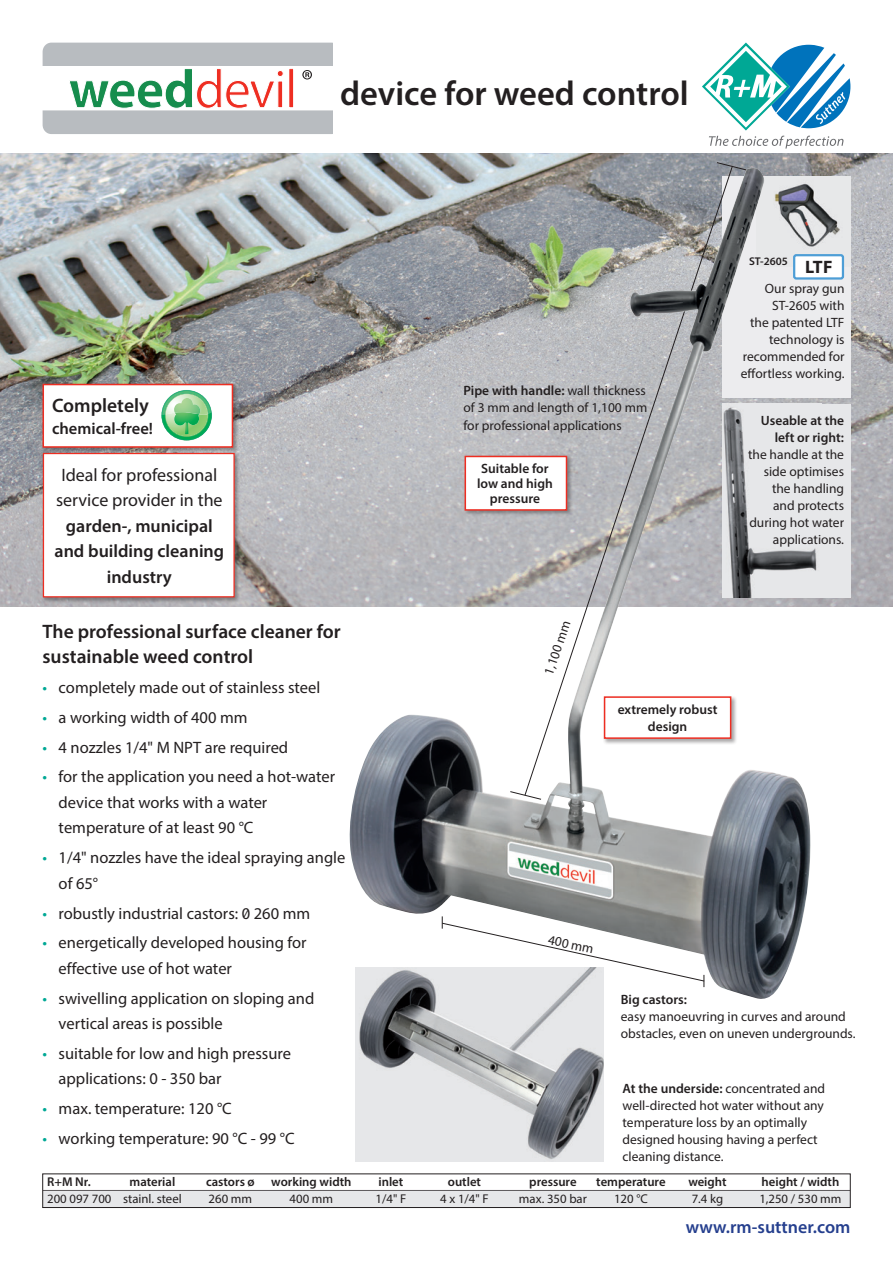
<style>
.page{position:relative;width:893px;height:1263px;background:#fff}
.page>*{position:absolute;margin:0;border:0;box-sizing:border-box;transform-origin:0 0}
.t1{font:600 34.5px "Myriad Pro";color:#231f20}
.t2{font:600 19.5px/25.5px "Myriad Pro";color:#231f20}
.t3{font:600 18px/25.5px "Myriad Pro";color:#231f20;text-align:center}
.t4{font:18px/25.5px "Myriad Pro";color:#231f20}
.t5{font:600 18px "Myriad Pro";color:#253f8e}
.t6{font:700 18px "Myriad Pro";color:#231f20}
.t7{font:16.5px/25.5px "Myriad Pro";color:#231f20}
.t8{font:600 16.5px "Myriad Pro";color:#231f20}
.t9{font:13.5px/17px "Myriad Pro";color:#231f20}
.t10{font:600 13.5px/17px "Myriad Pro";color:#231f20;text-align:center}
.t11{font:600 12.75px "Myriad Pro";color:#231f20}
.t12{font:12.75px "Myriad Pro";color:#231f20}
.t13{font:600 11.25px "Myriad Pro";color:#231f20}
.s1{font-weight:600}
.s2{color:#00a895}
</style>
<div class="page">
<img style="left:0;top:153px;width:893px;height:453px">
<svg style="left:716px;top:162px;width:135px;height:236px;background:#d6d7da"></svg>
<svg style="left:42px;top:42px;width:291px;height:92px"></svg>
<svg style="left:702px;top:43px;width:148px;height:106px"></svg>
<hr style="left:43px;top:1190px;width:807px;height:1px;background:#231f20">
<div style="left:43px;top:1191px;width:807px;height:17px;background:#e6e7e9"></div>
<div style="left:43px;top:1174px;width:807px;height:34px;border:1px solid #231f20"></div>
<img style="left:343px;top:168px;width:469px;height:831px">
<div style="left:42px;top:383px;width:197px;height:70px;background:#231f20;opacity:.4"></div>
<div style="left:43px;top:384px;width:190px;height:64px;background:#fff;border:2px solid #ee2e22"></div>
<svg style="left:161px;top:390px;width:51px;height:51px"></svg>
<div style="left:42px;top:452px;width:199px;height:151px;background:#231f20;opacity:.4"></div>
<div style="left:43px;top:453px;width:192px;height:144px;background:#fff;border:1px solid #ee2e22"></div>
<div style="left:722px;top:404px;width:129px;height:194px;background:#e6e7e9"></div>
<img style="left:723px;top:407px;width:94px;height:191px">
<img style="left:355px;top:967px;width:249px;height:194px">
<h1 class="t1" style="left:340px;top:71px;width:350px">device for weed control</h1>
<p class="t2" style="left:52px;top:393px;width:98px">Completely</p>
<p class="t8" style="left:52px;top:418px;width:102px">chemical-free!</p>
<p class="t4" style="left:56px;top:461px;width:168px">Ideal for professional service provider in the</p>
<p class="t3" style="left:55px;top:512px;width:171px">garden-, municipal and building cleaning industry</p>
<p class="t2" style="left:43px;top:618px;width:300px">The professional surface cleaner for sustainable weed control</p>
<p class="t9" style="left:463px;top:382px;width:185px;text-align:justify"><span class="s1">Pipe with handle:</span> wall thickness of 3 mm and length of 1,100 mm for professional applications</p>
<p class="t10" style="left:477px;top:460px;width:77px;line-height:15px">Suitable for low and high pressure</p>
<p class="t9" style="left:540px;top:671px;width:57px;rotate:-71deg">1,100 mm</p>
<p class="t13" style="left:749px;top:254px;width:40px">ST-2605</p>
<p class="t6" style="left:805px;top:255px;width:29px">LTF</p>
<p class="t9" style="left:741px;top:280px;width:105px;text-align:right">Our spray gun<br>ST-2605 with<br>the patented LTF technology is recommended for effortless working.</p>
<p class="t10" style="left:761px;top:412px;width:85px;text-align:right">Useable at the left or right:</p>
<p class="t9" style="left:748px;top:446px;width:98px;text-align:right">the handle at the side optimises the handling and protects during hot water applications.</p>
<p class="t7" style="left:43px;top:675px;width:279px"><span class="s2">•</span> completely made out of stainless steel</p>
<p class="t7" style="left:43px;top:704px;width:206px"><span class="s2">•</span> a working width of 400 mm</p>
<p class="t7" style="left:43px;top:734px;width:247px"><span class="s2">•</span> 4 nozzles 1/4" M NPT are required</p>
<p class="t7" style="left:59px;top:764px;width:278px;text-indent:-16px"><span class="s2">•</span> for the application you need a hot-water device that works with a water temperature of at least 90 °C</p>
<p class="t7" style="left:59px;top:845px;width:288px;text-indent:-16px"><span class="s2">•</span> 1/4" nozzles have the ideal spraying angle of 65°</p>
<p class="t7" style="left:43px;top:900px;width:269px"><span class="s2">•</span> robustly industrial castors: 0 260 mm</p>
<p class="t7" style="left:59px;top:930px;width:249px;text-indent:-16px"><span class="s2">•</span> energetically developed housing for effective use of hot water</p>
<p class="t7" style="left:59px;top:985px;width:257px;text-indent:-16px"><span class="s2">•</span> swivelling application on sloping and vertical areas is possible</p>
<p class="t7" style="left:59px;top:1040px;width:234px;text-indent:-16px"><span class="s2">•</span> suitable for low and high pressure applications: 0 - 350 bar</p>
<p class="t7" style="left:43px;top:1095px;width:191px"><span class="s2">•</span> max. temperature: 120 °C</p>
<p class="t7" style="left:43px;top:1125px;width:254px"><span class="s2">•</span> working temperature: 90 °C - 99 °C</p>
<p class="t10" style="left:618px;top:701px;width:101px">extremely robust design</p>
<p class="t9" style="left:550px;top:931px;width:48px;rotate:12deg">400 mm</p>
<p class="t10" style="left:621px;top:990px;width:68px">Big castors:</p>
<p class="t9" style="left:621px;top:1007px;width:236px">easy manoeuvring in curves and around obstacles, even on uneven undergrounds.</p>
<p class="t9" style="left:622px;top:1080px;width:204px"><span class="s1">At the underside:</span> concentrated and well-directed hot water without any temperature loss by an optimally designed housing having a perfect cleaning distance.</p>
<p class="t11" style="left:47px;top:1174px;width:45px">R+M Nr.</p>
<p class="t11" style="left:130px;top:1174px;width:47px">material</p>
<p class="t11" style="left:206px;top:1174px;width:50px">castors ø</p>
<p class="t11" style="left:271px;top:1174px;width:82px">working width</p>
<p class="t11" style="left:378px;top:1174px;width:26px">inlet</p>
<p class="t11" style="left:448px;top:1174px;width:35px">outlet</p>
<p class="t11" style="left:529px;top:1174px;width:49px">pressure</p>
<p class="t11" style="left:596px;top:1174px;width:71px">temperature</p>
<p class="t11" style="left:688px;top:1174px;width:40px">weight</p>
<p class="t11" style="left:762px;top:1174px;width:79px">height / width</p>
<p class="t12" style="left:47px;top:1191px;width:136px">200 097 700 stainl. steel</p>
<p class="t12" style="left:209px;top:1191px;width:45px">260 mm</p>
<p class="t12" style="left:290px;top:1191px;width:45px">400 mm</p>
<p class="t12" style="left:376px;top:1191px;width:32px">1/4" F</p>
<p class="t12" style="left:440px;top:1191px;width:50px">4 x 1/4" F</p>
<p class="t12" style="left:519px;top:1191px;width:69px">max. 350 bar</p>
<p class="t12" style="left:614px;top:1191px;width:35px">120 °C</p>
<p class="t12" style="left:692px;top:1191px;width:33px">7.4 kg</p>
<p class="t12" style="left:759px;top:1191px;width:84px">1,250 / 530 mm</p>
<p class="t5" style="left:686px;top:1215px;width:166px">www.rm-suttner.com</p>
</div>
